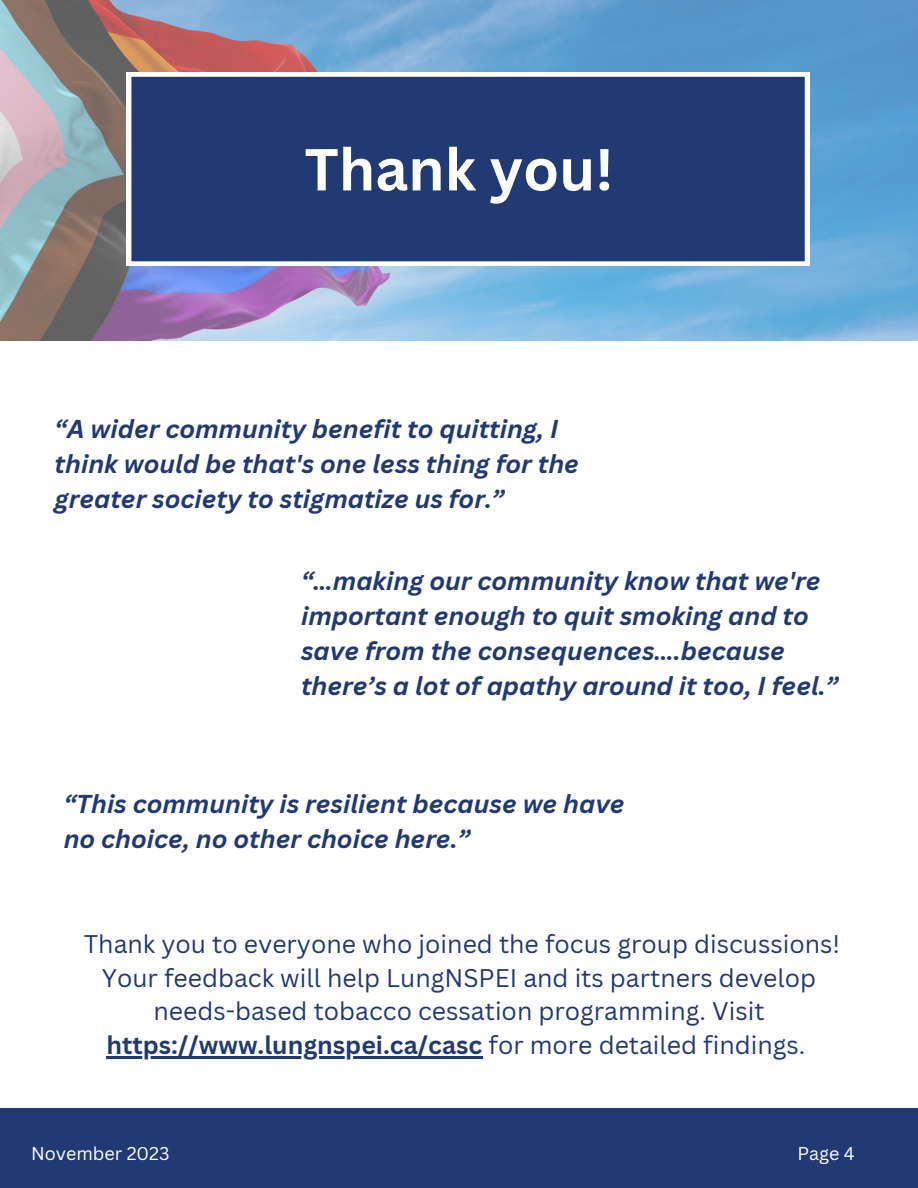
<style>
.page{position:relative;width:918px;height:1188px;background:#fff}
.page>*{position:absolute;margin:0;border:0;box-sizing:border-box;transform-origin:0 0}
.t1{font:700 57.9px "Canva Sans";color:#fff}
.t2{font:italic 700 25.2px/35.1px "Canva Sans";color:#213a74}
.t3{font:24.9px/33.8px "Canva Sans";color:#213a74;text-align:center}
.t4{font:18px "Canva Sans";color:#fff}
.s1{font-weight:700}
</style>
<div class="page">
<hr style="left:106px;top:1056px;width:376px;height:3px;background:#213a74">
<img style="left:0;top:0;width:918px;height:341px">
<div style="left:127px;top:72px;width:682px;height:194px;background:#213a74"></div>
<div style="left:0;top:1108px;width:918px;height:80px;background:#213a74"></div>
<p class="t1" style="left:305px;top:129px;width:310px">Thank you!</p>
<p class="t2" style="left:55px;top:410px;width:526px">“A wider community benefit to quitting, I think would be that's one less thing for the greater society to stigmatize us for.”</p>
<p class="t2" style="left:301px;top:562px;width:539px">“…making our community know that we're important enough to quit smoking and to save from the consequences….because there’s a lot of apathy around it too, I feel.”</p>
<p class="t2" style="left:64px;top:786px;width:562px">“This community is resilient because we have no choice, no other choice here.”</p>
<p class="t3" style="left:84px;top:926px;width:758px">Thank you to everyone who joined the focus group discussions!<br>Your feedback will help LungNSPEI and its partners develop needs-based tobacco cessation programming. Visit <span class="s1">https://www.lungnspei.ca/casc</span> for more detailed findings.</p>
<p class="t4" style="left:31px;top:1141px;width:140px">November 2023</p>
<p class="t4" style="left:798px;top:1141px;width:59px">Page 4</p>
</div>
